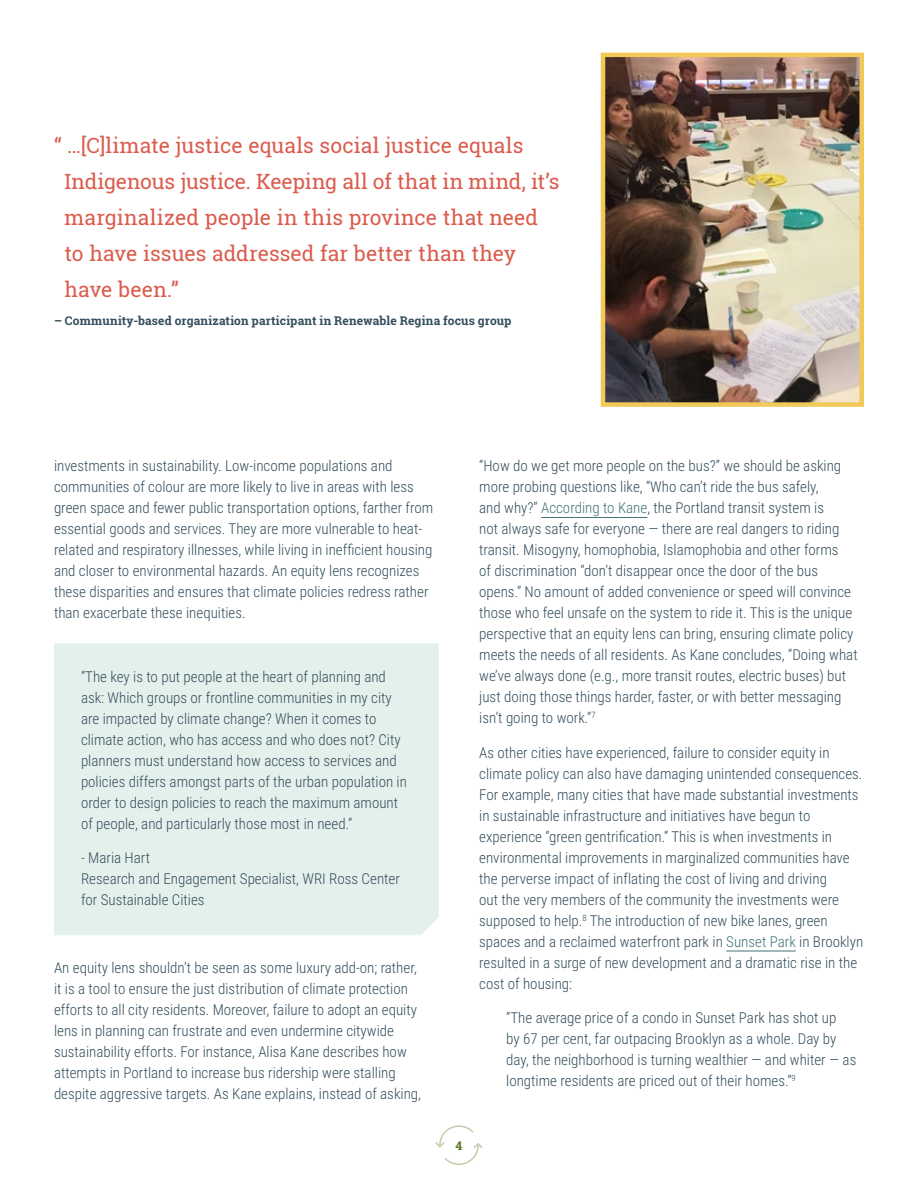
<style>
.page{position:relative;width:918px;height:1188px;background:#fff}
.page>*{position:absolute;margin:0;border:0;box-sizing:border-box;transform-origin:0 0}
.t1{font:21px/36px "Roboto Slab";letter-spacing:.005em;color:#db5c4d}
.t2{font:300 15px/21px "Roboto Condensed";color:#334d5c}
.t3{font:700 12px "Roboto Slab";letter-spacing:.01em;color:#334d5c}
.t4{font:700 12px "Roboto Slab";color:#597519}
.s1{color:#427378}
</style>
<div class="page">
<svg style="left:435px;top:1125px;width:48px;height:40px"></svg>
<div style="left:54px;top:643px;width:385px;height:292px;background:#e4f0ec"></div>
<hr style="left:541px;top:517px;width:106px;height:1px;background:#427378">
<hr style="left:726px;top:951px;width:70px;height:1px;background:#427378">
<img style="left:606px;top:58px;width:253px;height:344px">
<div style="left:601px;top:53px;width:263px;height:354px;border:4px solid #f0c959"></div>
<h1 class="t1" style="left:64px;top:128px;width:496px;text-indent:-10px">“ …[C]limate justice equals social justice equals Indigenous justice. Keeping all of that in mind, it’s marginalized people in this province that need to have issues addressed far better than they have been.”</h1>
<p class="t3" style="left:54px;top:312px;width:459px">– Community-based organization participant in Renewable Regina focus group</p>
<p class="t2" style="left:54px;top:455px;width:381px">investments in sustainability. Low-income populations and communities of colour are more likely to live in areas with less green space and fewer public transportation options, farther from essential goods and services. They are more vulnerable to heat&shy;related and respiratory illnesses, while living in inefficient housing and closer to environmental hazards. An equity lens recognizes these disparities and ensures that climate policies redress rather than exacerbate these inequities.</p>
<p class="t2" style="left:81px;top:665px;width:328px">“The key is to put people at the heart of planning and ask: Which groups or frontline communities in my city are impacted by climate change? When it comes to climate action, who has access and who does not? City planners must understand how access to services and policies differs amongst parts of the urban population in order to design policies to reach the maximum amount of people, and particularly those most in need.”</p>
<p class="t2" style="left:81px;top:847px;width:320px">- Maria Hart<br>Research and Engagement Specialist, WRI Ross Center for Sustainable Cities</p>
<p class="t2" style="left:54px;top:957px;width:369px">An equity lens shouldn’t be seen as some luxury add-on; rather, it is a tool to ensure the just distribution of climate protection efforts to all city residents. Moreover, failure to adopt an equity lens in planning can frustrate and even undermine citywide sustainability efforts. For instance, Alisa Kane describes how attempts in Portland to increase bus ridership were stalling despite aggressive targets. As Kane explains, instead of asking,</p>
<p class="t2" style="left:479px;top:455px;width:380px">“How do we get more people on the bus?” we should be asking more probing questions like, “Who can’t ride the bus safely,<br>and why?” <span class="s1">According to Kane</span>, the Portland transit system is<br>not always safe for everyone — there are real dangers to riding transit. Misogyny, homophobia, Islamophobia and other forms<br>of discrimination “don’t disappear once the door of the bus opens.” No amount of added convenience or speed will convince those who feel unsafe on the system to ride it. This is the unique perspective that an equity lens can bring, ensuring climate policy meets the needs of all residents. As Kane concludes, “Doing what we’ve always done (e.g., more transit routes, electric buses) but just doing those things harder, faster, or with better messaging isn’t going to work.”<sup>7</sup></p>
<p class="t2" style="left:479px;top:741px;width:386px">As other cities have experienced, failure to consider equity in climate policy can also have damaging unintended consequences.<br>For example, many cities that have made substantial investments in sustainable infrastructure and initiatives have begun to experience “green gentrification.” This is when investments in environmental improvements in marginalized communities have the perverse impact of inflating the cost of living and driving<br>out the very members of the community the investments were supposed to help.<sup>8</sup> The introduction of new bike lanes, green spaces and a reclaimed waterfront park in <span class="s1">Sunset Park</span> in Brooklyn resulted in a surge of new development and a dramatic rise in the cost of housing:</p>
<p class="t2" style="left:506px;top:1007px;width:352px">“The average price of a condo in Sunset Park has shot up<br>by 67 per cent, far outpacing Brooklyn as a whole. Day by day, the neighborhood is turning wealthier — and whiter — as longtime residents are priced out of their homes.”<sup>9</sup></p>
<p class="t4" style="left:456px;top:1137px;width:8px">4</p>
</div>
